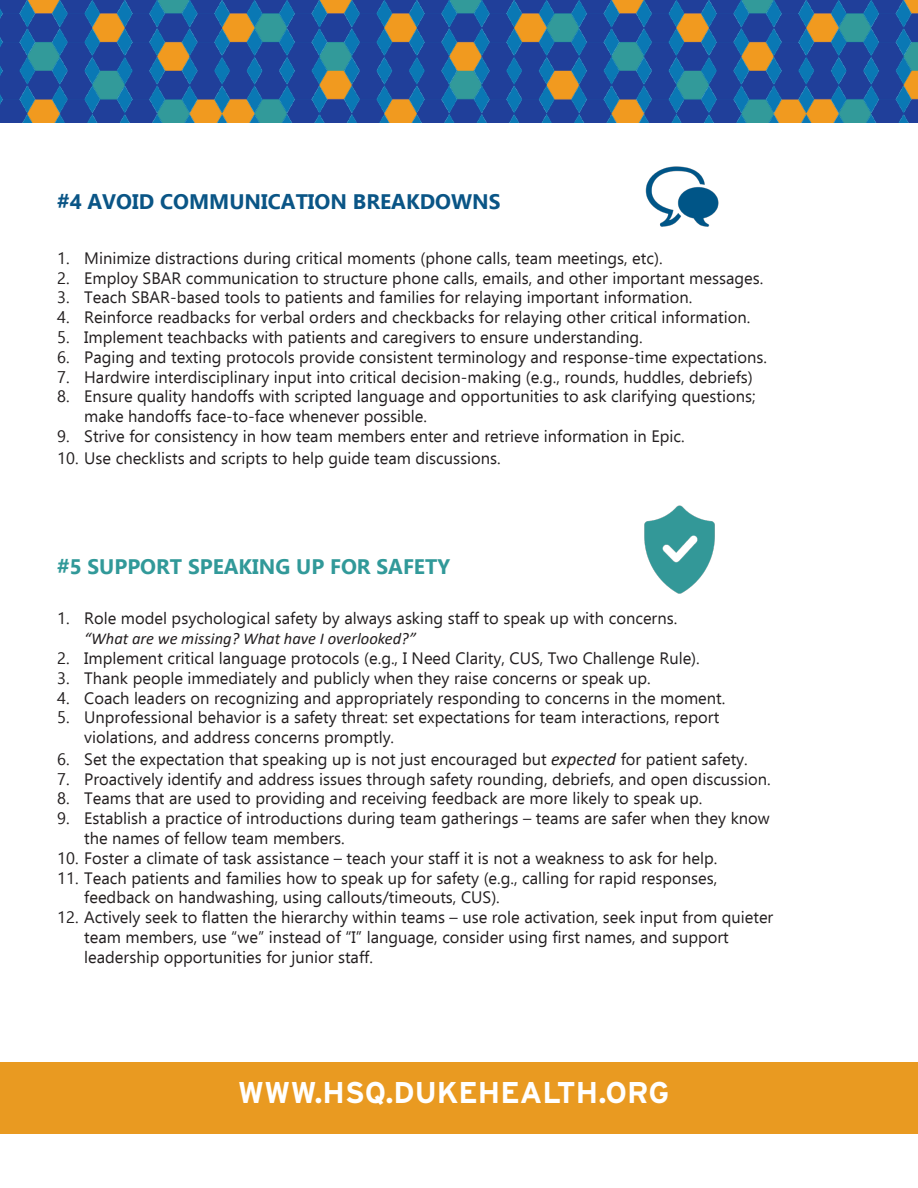
<style>
.page{position:relative;width:918px;height:1188px;background:#fff}
.page>*{position:absolute;margin:0;border:0;box-sizing:border-box;transform-origin:0 0}
.t1{font:700 30px "Interstate";color:#fff}
.t2{font:700 21px "Ebrima";color:#0a5586}
.t3{font:700 21px "Ebrima";color:#319999}
.t4{font:16.5px/19.8px "Ebrima";color:#231f20}
.s1{font-family:"Calibri";font-style:italic}
.s2{font-family:"Calibri";font-style:italic;font-size:18px}
</style>
<div class="page">
<img style="left:645px;top:166px;width:74px;height:61px">
<div style="left:0;top:1062px;width:918px;height:72px;background:#e99a21"></div>
<img style="left:0;top:0;width:918px;height:123px">
<img style="left:644px;top:505px;width:71px;height:89px">
<p class="t2" style="left:57px;top:186px;width:445px">#4 AVOID COMMUNICATION BREAKDOWNS</p>
<p class="t4" style="left:57px;top:248px;width:607px">1. Minimize distractions during critical moments (phone calls, team meetings, etc).</p>
<p class="t4" style="left:57px;top:267px;width:708px">2. Employ SBAR communication to structure phone calls, emails, and other important messages.</p>
<p class="t4" style="left:57px;top:287px;width:637px">3. Teach SBAR-based tools to patients and families for relaying important information.</p>
<p class="t4" style="left:57px;top:307px;width:695px">4. Reinforce readbacks for verbal orders and checkbacks for relaying other critical information.</p>
<p class="t4" style="left:57px;top:327px;width:587px">5. Implement teachbacks with patients and caregivers to ensure understanding.</p>
<p class="t4" style="left:57px;top:347px;width:711px">6. Paging and texting protocols provide consistent terminology and response-time expectations.</p>
<p class="t4" style="left:57px;top:366px;width:697px">7. Hardwire interdisciplinary input into critical decision-making (e.g., rounds, huddles, debriefs)</p>
<p class="t4" style="left:84px;top:386px;width:673px;text-indent:-27px">8. Ensure quality handoffs with scripted language and opportunities to ask clarifying questions; make handoffs face-to-face whenever possible.</p>
<p class="t4" style="left:57px;top:426px;width:629px">9. Strive for consistency in how team members enter and retrieve information in Epic.</p>
<p class="t4" style="left:57px;top:447px;width:445px">10. Use checklists and scripts to help guide team discussions.</p>
<p class="t3" style="left:57px;top:551px;width:394px">#5 SUPPORT SPEAKING UP FOR SAFETY</p>
<p class="t4" style="left:84px;top:608px;width:595px;text-indent:-27px">1. Role model psychological safety by always asking staff to speak up with concerns. <span class="s1">“What are we missing? What have I overlooked?”</span></p>
<p class="t4" style="left:57px;top:648px;width:644px">2. Implement critical language protocols (e.g., I Need Clarity, CUS, Two Challenge Rule).</p>
<p class="t4" style="left:57px;top:668px;width:595px">3. Thank people immediately and publicly when they raise concerns or speak up.</p>
<p class="t4" style="left:57px;top:688px;width:670px">4. Coach leaders on recognizing and appropriately responding to concerns in the moment.</p>
<p class="t4" style="left:84px;top:707px;width:637px;text-indent:-27px">5. Unprofessional behavior is a safety threat: set expectations for team interactions, report violations, and address concerns promptly.</p>
<p class="t4" style="left:57px;top:749px;width:692px">6. Set the expectation that speaking up is not just encouraged but <span class="s2">expected</span> for patient safety.</p>
<p class="t4" style="left:57px;top:769px;width:715px">7. Proactively identify and address issues through safety rounding, debriefs, and open discussion.</p>
<p class="t4" style="left:57px;top:788px;width:647px">8. Teams that are used to providing and receiving feedback are more likely to speak up.</p>
<p class="t4" style="left:84px;top:808px;width:687px;text-indent:-27px">9. Establish a practice of introductions during team gatherings – teams are safer when they know the names of fellow team members.</p>
<p class="t4" style="left:57px;top:848px;width:662px">10. Foster a climate of task assistance – teach your staff it is not a weakness to ask for help.</p>
<p class="t4" style="left:84px;top:868px;width:635px;text-indent:-27px">11. Teach patients and families how to speak up for safety (e.g., calling for rapid responses, feedback on handwashing, using callouts/timeouts, CUS).</p>
<p class="t4" style="left:84px;top:907px;width:691px;text-indent:-27px">12. Actively seek to flatten the hierarchy within teams – use role activation, seek input from quieter team members, use “we” instead of “I” language, consider using first names, and support leadership opportunities for junior staff.</p>
<p class="t1" style="left:238px;top:1076px;width:433px">WWW.HSQ.DUKEHEALTH.ORG</p>
</div>
